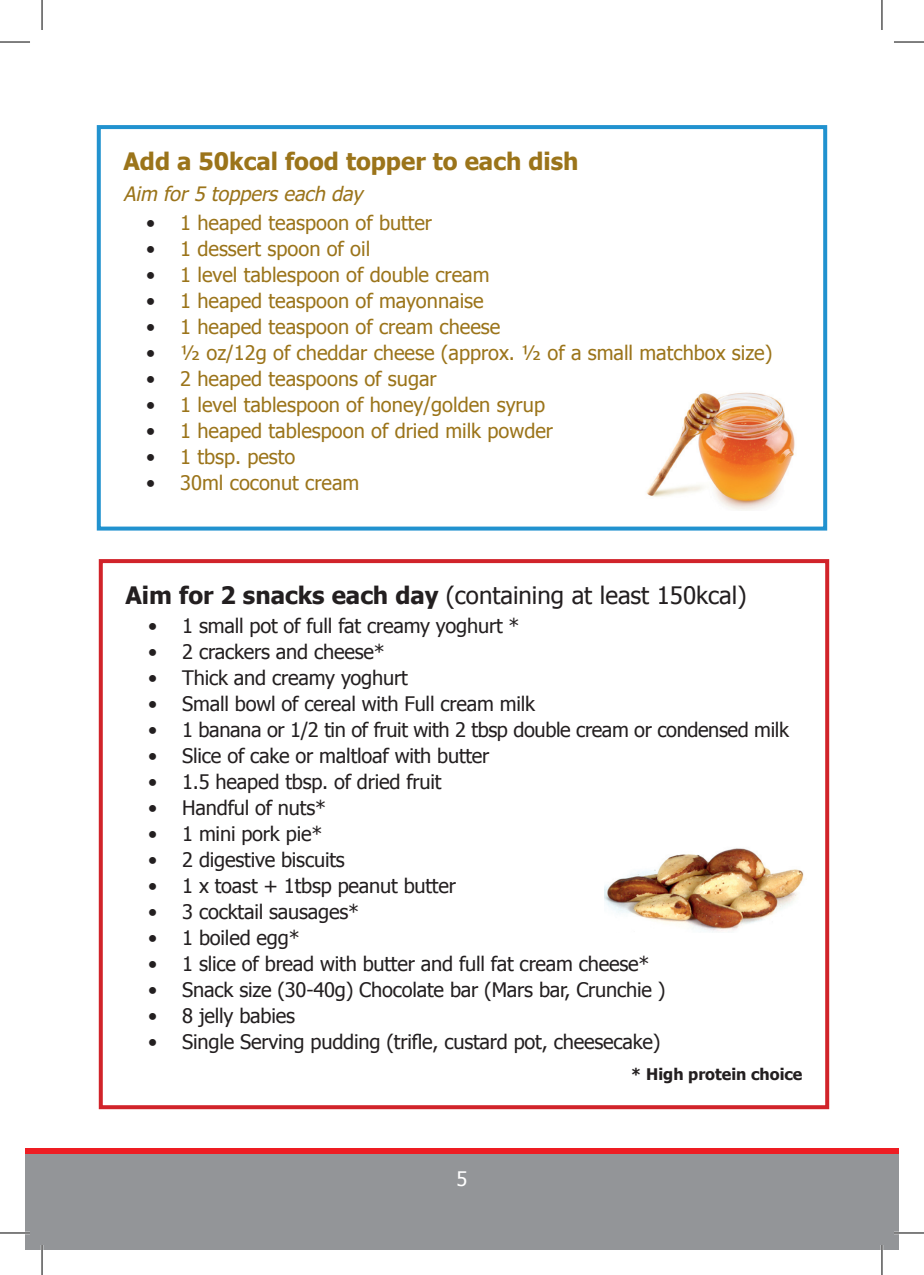
<style>
.page{position:relative;width:924px;height:1275px;background:#fff}
.page>*{position:absolute;margin:0;border:0;box-sizing:border-box;transform-origin:0 0}
.t1{font:24px "Tahoma";color:#231f20}
.t2{font:700 24px "Tahoma";color:#9b741a}
.t3{font:20px "Tahoma";letter-spacing:-.01em;color:#231f20}
.t4{font:20px "Tahoma";color:#9b741a}
.t5{font:italic 20px "Tahoma Faux";color:#9b741a}
.t6{font:20px "Tahoma";color:#fff}
.t7{font:700 16px "Tahoma";color:#231f20}
.s1{color:#231f20}
.s2{font-weight:700}
</style>
<div class="page">
<div style="left:25px;top:1148px;width:873px;height:6px;background:#ee1d23"></div>
<div style="left:25px;top:1154px;width:873px;height:96px;background:#939598"></div>
<img style="left:646px;top:392px;width:149px;height:118px">
<img style="left:604px;top:848px;width:200px;height:84px">
<div style="left:97px;top:125px;width:729px;height:405px;border:4px solid #2192cf"></div>
<div style="left:99px;top:559px;width:729px;height:550px;border:4px solid #d1232a"></div>
<hr style="left:0;top:1231px;width:30px;height:3px;background:#fff">
<hr style="left:893px;top:1231px;width:30px;height:3px;background:#fff">
<hr style="left:41px;top:1245px;width:2px;height:30px;background:#fff">
<hr style="left:880px;top:1245px;width:2px;height:30px;background:#fff">
<hr style="left:0;top:42px;width:30px;height:1px;background:#000">
<hr style="left:893px;top:42px;width:30px;height:1px;background:#000">
<hr style="left:0;top:1232px;width:30px;height:1px;background:#000">
<hr style="left:893px;top:1232px;width:30px;height:1px;background:#000">
<hr style="left:42px;top:0;width:1px;height:30px;background:#000">
<hr style="left:42px;top:1245px;width:1px;height:30px;background:#000">
<hr style="left:881px;top:0;width:1px;height:30px;background:#000">
<hr style="left:881px;top:1245px;width:1px;height:30px;background:#000">
<p class="t2" style="left:123px;top:145px;width:456px">Add a 50kcal food topper to each dish</p>
<p class="t5" style="left:123px;top:180px;width:240px">Aim for 5 toppers each day</p>
<p class="t4" style="left:146px;top:209px;width:287px"><span class="s1">•</span> 1 heaped teaspoon of butter</p>
<p class="t4" style="left:146px;top:235px;width:225px"><span class="s1">•</span> 1 dessert spoon of oil</p>
<p class="t4" style="left:146px;top:261px;width:344px"><span class="s1">•</span> 1 level tablespoon of double cream</p>
<p class="t4" style="left:146px;top:287px;width:339px"><span class="s1">•</span> 1 heaped teaspoon of mayonnaise</p>
<p class="t4" style="left:146px;top:313px;width:355px"><span class="s1">•</span> 1 heaped teaspoon of cream cheese</p>
<p class="t4" style="left:146px;top:339px;width:627px"><span class="s1">•</span> ½ oz/12g of cheddar cheese (approx. ½ of a small matchbox size)</p>
<p class="t4" style="left:146px;top:365px;width:292px"><span class="s1">•</span> 2 heaped teaspoons of sugar</p>
<p class="t4" style="left:146px;top:391px;width:400px"><span class="s1">•</span> 1 level tablespoon of honey/golden syrup</p>
<p class="t4" style="left:146px;top:417px;width:408px"><span class="s1">•</span> 1 heaped tablespoon of dried milk powder</p>
<p class="t4" style="left:146px;top:443px;width:151px"><span class="s1">•</span> 1 tbsp. pesto</p>
<p class="t4" style="left:146px;top:469px;width:215px"><span class="s1">•</span> 30ml coconut cream</p>
<p class="t1" style="left:125px;top:579px;width:622px"><span class="s2">Aim for 2 snacks each day</span> (containing at least 150kcal)</p>
<p class="t3" style="left:148px;top:612px;width:372px">• 1 small pot of full fat creamy yoghurt *</p>
<p class="t3" style="left:148px;top:638px;width:238px">• 2 crackers and cheese*</p>
<p class="t3" style="left:148px;top:664px;width:261px">• Thick and creamy yoghurt</p>
<p class="t3" style="left:148px;top:690px;width:388px">• Small bowl of cereal with Full cream milk</p>
<p class="t3" style="left:148px;top:716px;width:642px">• 1 banana or 1/2 tin of fruit with 2 tbsp double cream or condensed milk</p>
<p class="t3" style="left:148px;top:742px;width:342px">• Slice of cake or maltloaf with butter</p>
<p class="t3" style="left:148px;top:768px;width:295px">• 1.5 heaped tbsp. of dried fruit</p>
<p class="t3" style="left:148px;top:794px;width:179px">• Handful of nuts*</p>
<p class="t3" style="left:148px;top:820px;width:175px">• 1 mini pork pie*</p>
<p class="t3" style="left:148px;top:846px;width:198px">• 2 digestive biscuits</p>
<p class="t3" style="left:148px;top:872px;width:309px">• 1 x toast + 1tbsp peanut butter</p>
<p class="t3" style="left:148px;top:898px;width:212px">• 3 cocktail sausages*</p>
<p class="t3" style="left:148px;top:924px;width:153px">• 1 boiled egg*</p>
<p class="t3" style="left:148px;top:950px;width:502px">• 1 slice of bread with butter and full fat cream cheese*</p>
<p class="t3" style="left:148px;top:976px;width:518px">• Snack size (30-40g) Chocolate bar (Mars bar, Crunchie )</p>
<p class="t3" style="left:148px;top:1002px;width:148px">• 8 jelly babies</p>
<p class="t3" style="left:148px;top:1028px;width:513px">• Single Serving pudding (trifle, custard pot, cheesecake)</p>
<p class="t7" style="left:631px;top:1063px;width:173px">* High protein choice</p>
<p class="t6" style="left:456px;top:1165px;width:12px">5</p>
</div>
